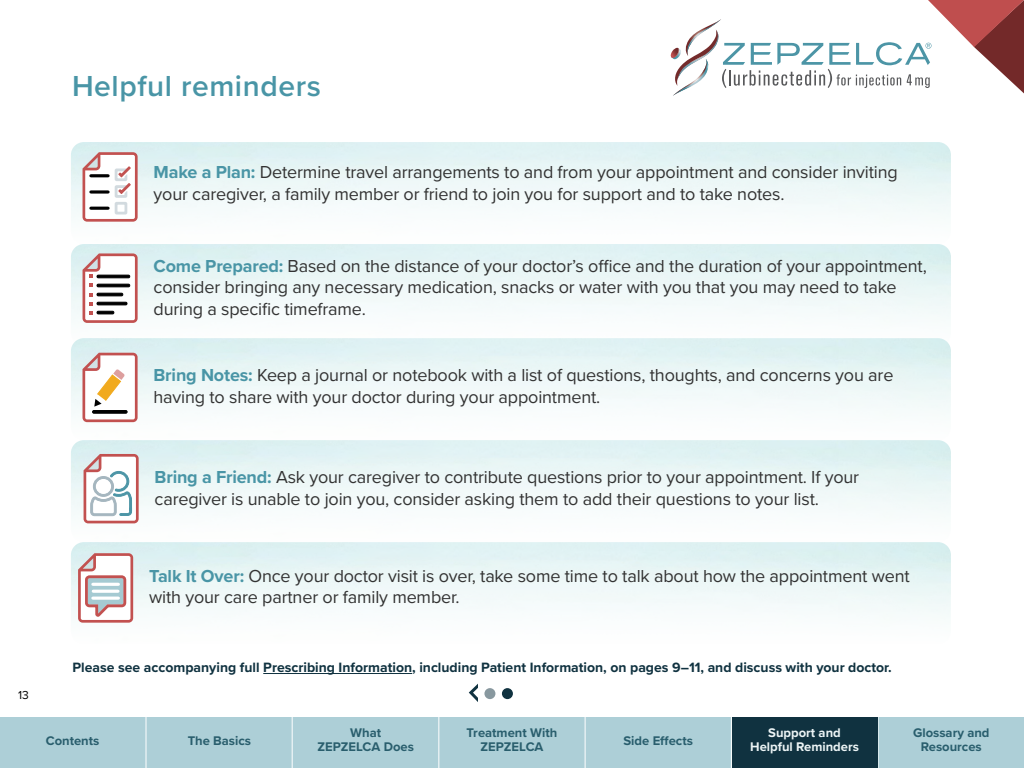
<style>
.page{position:relative;width:1024px;height:768px;background:#fff}
.page>*{position:absolute;margin:0;border:0;box-sizing:border-box;transform-origin:0 0}
.t1{font:600 30px "Proxima Nova";letter-spacing:.02em;color:#4995a6}
.t2{font:18px/21.6px "Proxima Nova";letter-spacing:-.01em;color:#333}
.t3{font:700 14px "Proxima Nova";color:#103240}
.t4{font:700 13px/14px "Proxima Nova";color:#103240;text-align:center}
.t5{font:700 13px/14px "Proxima Nova";color:#edf5f6;text-align:center}
.t6{font:12px "Proxima Nova";color:#000}
.s1{font-weight:700;color:#4995a6}
</style>
<div class="page">
<svg style="left:670px;top:0;width:354px;height:96px"></svg>
<svg style="left:83px;top:152px;width:55px;height:70px"></svg>
<hr style="left:91px;top:207px;width:17px;height:3px;background:#000">
<svg style="left:91px;top:190px;width:17px;height:4px"></svg>
<hr style="left:91px;top:174px;width:17px;height:3px;background:#000">
<svg style="left:83px;top:253px;width:55px;height:70px"></svg>
<svg style="left:83px;top:353px;width:55px;height:69px"></svg>
<div style="left:92px;top:410px;width:35px;height:3px;border:1px solid #000"></div>
<svg style="left:84px;top:454px;width:55px;height:69px"></svg>
<svg style="left:78px;top:553px;width:55px;height:70px"></svg>
<hr style="left:93px;top:583px;width:25px;height:3px;background:#fff">
<hr style="left:93px;top:597px;width:25px;height:3px;background:#fff">
<hr style="left:93px;top:590px;width:25px;height:3px;background:#fff">
<div style="left:484px;top:688px;width:11px;height:11px;background:#88989f;border-radius:50%"></div>
<div style="left:502px;top:688px;width:11px;height:11px;background:#103240;border-radius:50%"></div>
<svg style="left:468px;top:683px;width:10px;height:19px"></svg>
<hr style="left:263px;top:673px;width:149px;height:1px;background:#103240">
<div style="left:0;top:717px;width:1024px;height:51px;background:#adcfd7"></div>
<hr style="left:585px;top:717px;width:1px;height:51px;background:#fff">
<hr style="left:731px;top:717px;width:1px;height:51px;background:#fff">
<hr style="left:878px;top:717px;width:1px;height:51px;background:#fff">
<hr style="left:146px;top:717px;width:1px;height:51px;background:#fff">
<hr style="left:292px;top:717px;width:1px;height:51px;background:#fff">
<hr style="left:438px;top:717px;width:1px;height:51px;background:#fff">
<div style="left:732px;top:717px;width:145px;height:51px;background:#103240"></div>
<h1 class="t1" style="left:72px;top:63px;width:250px">Helpful reminders</h1>
<p class="t2" style="left:154px;top:161px;width:746px"><span class="s1">Make a Plan:</span> Determine travel arrangements to and from your appointment and consider inviting your caregiver, a family member or friend to join you for support and to take notes.</p>
<p class="t2" style="left:154px;top:254px;width:775px"><span class="s1">Come Prepared:</span> Based on the distance of your doctor’s office and the duration of your appointment, consider bringing any necessary medication, snacks or water with you that you may need to take during a specific timeframe.</p>
<p class="t2" style="left:154px;top:364px;width:741px"><span class="s1">Bring Notes:</span> Keep a journal or notebook with a list of questions, thoughts, and concerns you are having to share with your doctor during your appointment.</p>
<p class="t2" style="left:155px;top:465px;width:706px"><span class="s1">Bring a Friend:</span> Ask your caregiver to contribute questions prior to your appointment. If your caregiver is unable to join you, consider asking them to add their questions to your list.</p>
<p class="t2" style="left:149px;top:564px;width:762px"><span class="s1">Talk It Over:</span> Once your doctor visit is over, take some time to talk about how the appointment went with your care partner or family member.</p>
<p class="t6" style="left:18px;top:687px;width:12px">13</p>
<p class="t3" style="left:72px;top:656px;width:821px">Please see accompanying full Prescribing Information, including Patient Information, on pages 9–11, and discuss with your doctor.</p>
<p class="t4" style="left:188px;top:733px;width:65px">The Basics</p>
<p class="t4" style="left:318px;top:726px;width:98px">What<br>ZEPZELCA Does</p>
<p class="t4" style="left:467px;top:726px;width:92px">Treatment With<br>ZEPZELCA</p>
<p class="t4" style="left:913px;top:726px;width:78px">Glossary and<br>Resources</p>
<p class="t4" style="left:46px;top:734px;width:55px">Contents</p>
<p class="t4" style="left:623px;top:733px;width:71px">Side Effects</p>
<p class="t5" style="left:750px;top:726px;width:110px">Support and<br>Helpful Reminders</p>
</div>
